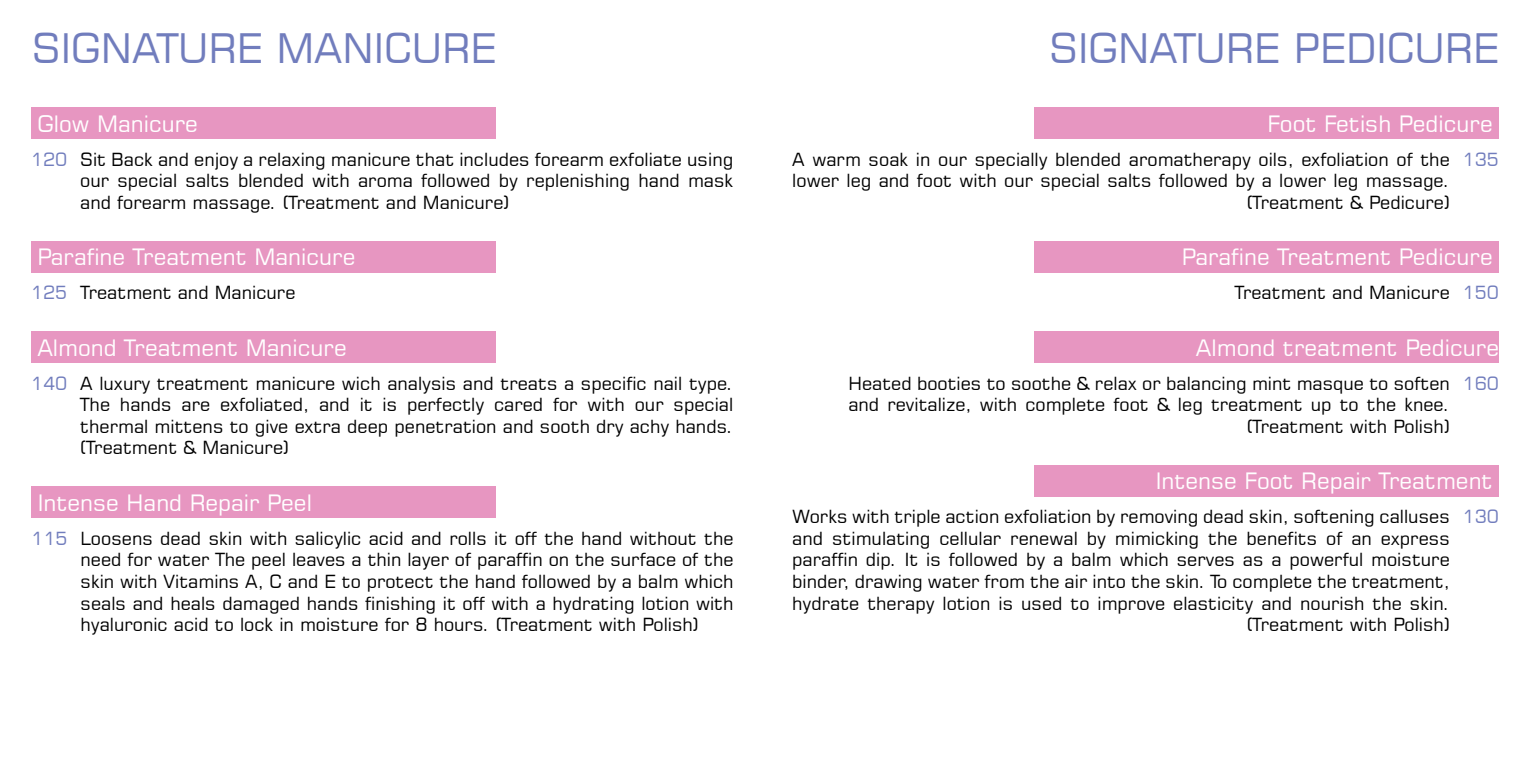
<style>
.page{position:relative;width:1531px;height:766px;background:#fff}
.page>*{position:absolute;margin:0;border:0;box-sizing:border-box;transform-origin:0 0}
.t1{font:40.5px "Square 721 BT";color:#717dbd}
.t2{font:22.5px "Square 721 BT";color:#fff}
.t3{font:18px/21.6px "Square 721 BT";color:#000;text-align:justify}
.t4{font:18px "Square 721 BT";color:#717dbd}
.s1{color:#717dbd}
</style>
<div class="page">
<div style="left:31px;top:107px;width:464px;height:32px;background:#e796c1"></div>
<div style="left:31px;top:331px;width:464px;height:32px;background:#e796c1"></div>
<div style="left:31px;top:241px;width:464px;height:32px;background:#e796c1"></div>
<div style="left:31px;top:486px;width:464px;height:32px;background:#e796c1"></div>
<div style="left:1035px;top:107px;width:464px;height:32px;background:#e796c1"></div>
<div style="left:1035px;top:464px;width:464px;height:32px;background:#e796c1"></div>
<div style="left:1035px;top:241px;width:464px;height:32px;background:#e796c1"></div>
<div style="left:1035px;top:331px;width:464px;height:32px;background:#e796c1"></div>
<h1 class="t1" style="left:32px;top:23px;width:436px">Signature man icure</h1>
<h1 class="t1" style="left:1049px;top:23px;width:271px">Signature ped</h1>
<h1 class="t1" style="left:1376px;top:23px;width:94px">icure</h1>
<p class="t2" style="left:37px;top:110px;width:162px">Glow Manicure</p>
<p class="t2" style="left:1267px;top:110px;width:227px">Foot Fetish Pedicure</p>
<p class="t4" style="left:31px;top:148px;width:38px">120</p>
<p class="t3" style="left:80px;top:148px;width:654px">Sit Back and enjoy a relaxing manicure that includes forearm exfoliate using our special salts blended with aroma followed by replenishing hand mask and forearm massage. (Treatment and Manicure)</p>
<p class="t3" style="left:792px;top:148px;width:659px;text-align:right">A warm soak in our specially blended aromatherapy oils, exfoliation of the lower leg and foot with our special salts followed by a lower leg massage. (Treatment &amp; Pedicure)</p>
<p class="t4" style="left:1462px;top:148px;width:38px">135</p>
<p class="t2" style="left:37px;top:243px;width:320px">Parafine Treatment Manicure</p>
<p class="t2" style="left:1182px;top:243px;width:312px">Parafine Treatment Pedicure</p>
<p class="t4" style="left:31px;top:281px;width:38px">125</p>
<p class="t3" style="left:81px;top:281px;width:216px">Treatment and Manicure</p>
<p class="t3" style="left:1235px;top:281px;width:216px">Treatment and Manicure</p>
<p class="t4" style="left:1462px;top:281px;width:38px">150</p>
<p class="t2" style="left:37px;top:333px;width:311px">Almond Treatment Manicure</p>
<p class="t4" style="left:31px;top:371px;width:38px">140</p>
<p class="t3" style="left:80px;top:372px;width:654px">A luxury treatment manicure wich analysis and treats a specific nail type.<br>The hands are exfoliated, and it is perfectly cared for with our special thermal mittens to give extra deep penetration and sooth dry achy hands. (Treatment &amp; Manicure)</p>
<p class="t2" style="left:1196px;top:333px;width:305px">Almond treatment Pedicure</p>
<p class="t4" style="left:1462px;top:371px;width:38px">160</p>
<p class="t3" style="left:848px;top:372px;width:603px;text-align:right">Heated booties to soothe &amp; relax or balancing mint masque to soften and revitalize, with complete foot &amp; leg treatment up to the knee. (Treatment with Polish)</p>
<p class="t2" style="left:38px;top:488px;width:276px">I ntense Hand Repair Peel</p>
<p class="t3" style="left:81px;top:527px;width:654px;text-indent:-49px"><span class="s1">115</span> Loosens dead skin with salicylic acid and rolls it off the hand without the need for water The peel leaves a thin layer of paraffin on the surface of the skin with Vitamins A, C and E to protect the hand followed by a balm which seals and heals damaged hands finishing it off with a hydrating lotion with hyaluronic acid to lock in moisture for 8 hours. (Treatment with Polish)</p>
<p class="t2" style="left:1155px;top:467px;width:338px">I ntense Foot Repair Treatment</p>
<p class="t3" style="left:792px;top:505px;width:659px;text-align:right">Works with triple action exfoliation by removing dead skin, softening calluses and stimulating cellular renewal by mimicking the benefits of an express paraffin dip. It is followed by a balm which serves as a powerful moisture binder, drawing water from the air into the skin. To complete the treatment, hydrate therapy lotion is used to improve elasticity and nourish the skin. (Treatment with Polish)</p>
<p class="t4" style="left:1462px;top:505px;width:38px">130</p>
</div>
